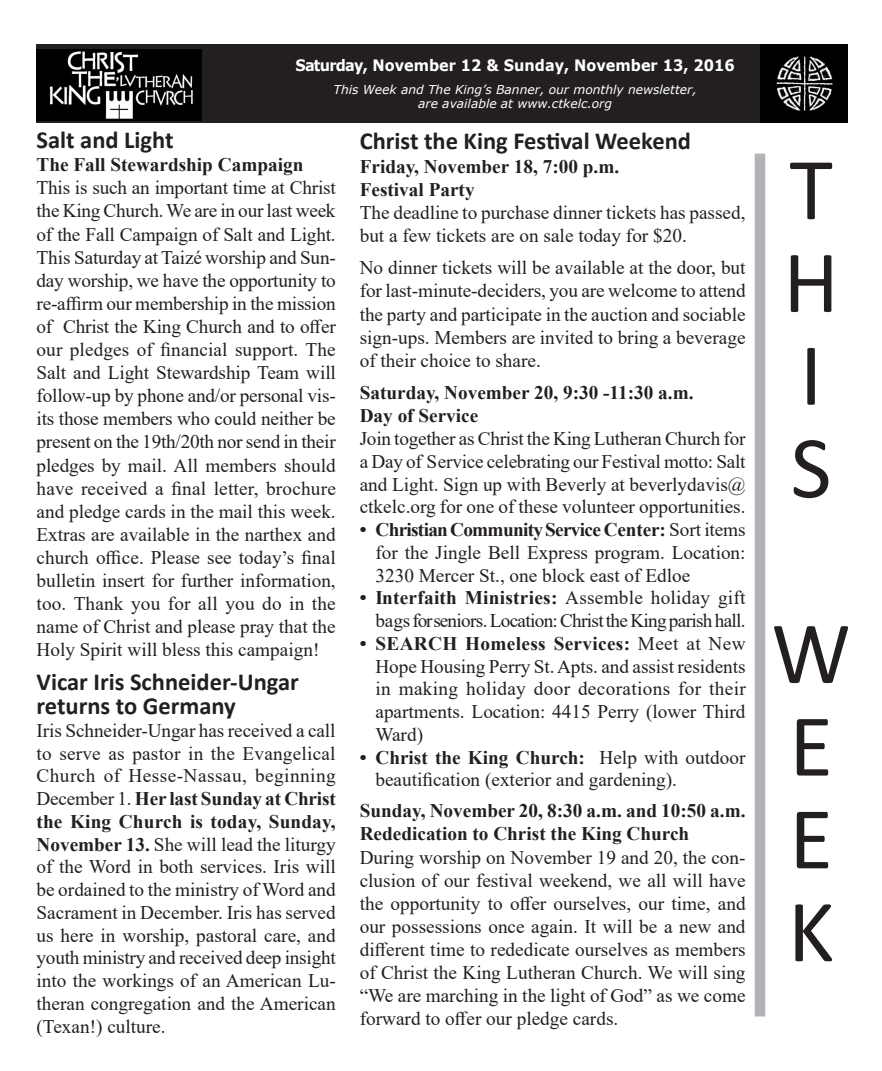
<style>
.page{position:relative;width:882px;height:1071px;background:#fff}
.page>*{position:absolute;margin:0;border:0;box-sizing:border-box;transform-origin:0 0}
.t1{font:89.25px "Calibri";color:#231f20}
.Inside_Heading{font:700 24.5px/24.5px "Calibri";color:#231f20}
.t2{font:19.25px/23.1px "Times New Roman";color:#231f20;text-align:justify}
.Inside_Heading-2{font:700 19.25px "Times New Roman";color:#231f20}
.t3{font:19.25px/22.8px "Times New Roman";letter-spacing:-.035em;color:#231f20;text-align:right}
.t4{font:700 15.75px "Verdana";color:#fff;scale:.92 1}
.t5{font:italic 12.25px/14.7px "Verdana";color:#fff;text-align:center}
.s1{font-weight:700}
</style>
<div class="page">
<div style="left:755px;top:154px;width:10px;height:863px;background:#b2b3b7"></div>
<div style="left:37px;top:44px;width:807px;height:79px;background:#231f20"></div>
<img style="left:37px;top:49px;width:165px;height:71px">
<img style="left:760px;top:44px;width:88px;height:78px">
<p class="t4" style="left:295px;top:54px;width:479px">Saturday, November 12 &amp; Sunday, November 13, 2016</p>
<p class="t5" style="left:333px;top:82px;width:365px">This Week and The King’s Banner, our monthly newsletter, are available at www.ctkelc.org</p>
<p class="Inside_Heading" style="left:37px;top:127px;width:139px">Salt and Light</p>
<p class="Inside_Heading-2" style="left:37px;top:151px;width:268px">The Fall Stewardship Campaign</p>
<p class="t2" style="left:37px;top:176px;width:301px">This is such an important time at Christ the King Church. We are in our last week of the Fall Campaign of Salt and Light.<br>This Saturday at Taizé worship and Sun&shy;day worship, we have the opportunity to re-affirm our membership in the mission of Christ the King Church and to offer our pledges of financial support. The Salt and Light Stewardship Team will follow-up by phone and/or personal vis&shy;its those members who could neither be present on the 19th/20th nor send in their pledges by mail. All members should have received a final letter, brochure and pledge cards in the mail this week.<br>Extras are available in the narthex and church office. Please see today’s final bulletin insert for further information, too. Thank you for all you do in the name of Christ and please pray that the Holy Spirit will bless this campaign!</p>
<p class="Inside_Heading" style="left:37px;top:668px;width:264px">Vicar Iris Schneider-Ungar returns to Germany</p>
<p class="t2" style="left:37px;top:718px;width:301px">Iris Schneider-Ungar has received a call to serve as pastor in the Evangelical Church of Hesse-Nassau, beginning December 1. <span class="s1">Her last Sunday at Christ the King Church is today, Sunday, November 13.</span> She will lead the liturgy of the Word in both services. Iris will be ordained to the ministry of Word and Sacrament in December. Iris has served us here in worship, pastoral care, and youth ministry and received deep insight into the workings of an American Lu&shy;theran congregation and the American (Texan!) culture.</p>
<p class="Inside_Heading" style="left:360px;top:128px;width:333px">Christ the King Festival Weekend</p>
<p class="Inside_Heading-2" style="left:360px;top:152px;width:261px">Friday, November 18, 7:00 p.m.</p>
<p class="Inside_Heading-2" style="left:360px;top:175px;width:116px">Festival Party</p>
<p class="t2" style="left:360px;top:200px;width:387px">The deadline to purchase dinner tickets has passed, but a few tickets are on sale today for $20.</p>
<p class="t2" style="left:360px;top:256px;width:388px">No dinner tickets will be available at the door, but for last-minute-deciders, you are welcome to attend the party and participate in the auction and sociable sign-ups. Members are invited to bring a beverage of their choice to share.</p>
<p class="Inside_Heading-2" style="left:360px;top:379px;width:335px">Saturday, November 20, 9:30 -11:30 a.m.</p>
<p class="Inside_Heading-2" style="left:360px;top:402px;width:120px">Day of Service</p>
<p class="t2" style="left:360px;top:427px;width:387px">Join together as Christ the King Lutheran Church for a Day of Service celebrating our Festival motto: Salt and Light. Sign up with Beverly at beverlydavis@ ctkelc.org for one of these volunteer opportunities.</p>
<p class="t2" style="left:375px;top:518px;width:372px;text-indent:-16px"><span class="s1">• Christian Community Service Center:</span> Sort items for the Jingle Bell Express program. Location:<br>3230 Mercer St., one block east of Edloe</p>
<p class="t3" style="left:360px;top:586px;width:387px"><span class="s1">• Interfaith Ministries:</span> Assemble holiday gift bags for seniors. Location: Christ the King parish hall.</p>
<p class="t2" style="left:375px;top:631px;width:372px;text-indent:-16px"><span class="s1">• SEARCH Homeless Services:</span> Meet at New Hope Housing Perry St. Apts. and assist residents in making holiday door decorations for their apartments. Location: 4415 Perry (lower Third Ward)</p>
<p class="t2" style="left:375px;top:745px;width:372px;text-indent:-16px"><span class="s1">• Christ the King Church:</span> Help with outdoor beautification (exterior and gardening).</p>
<p class="Inside_Heading-2" style="left:360px;top:797px;width:387px">Sunday, November 20, 8:30 a.m. and 10:50 a.m.</p>
<p class="Inside_Heading-2" style="left:360px;top:820px;width:331px">Rededication to Christ the King Church</p>
<p class="t2" style="left:360px;top:845px;width:387px">During worship on November 19 and 20, the con&shy;clusion of our festival weekend, we all will have the opportunity to offer ourselves, our time, and our possessions once again. It will be a new and different time to rededicate ourselves as members of Christ the King Lutheran Church. We will sing “We are marching in the light of God” as we come forward to offer our pledge cards.</p>
<p class="t1" style="left:789px;top:127px;width:45px">T</p>
<p class="t1" style="left:783px;top:220px;width:57px">H</p>
<p class="t1" style="left:800px;top:313px;width:24px">I</p>
<p class="t1" style="left:791px;top:406px;width:42px">S</p>
<p class="t1" style="left:771px;top:591px;width:81px">W</p>
<p class="t1" style="left:789px;top:684px;width:45px">E</p>
<p class="t1" style="left:789px;top:777px;width:45px">E</p>
<p class="t1" style="left:788px;top:869px;width:48px">K</p>
</div>
